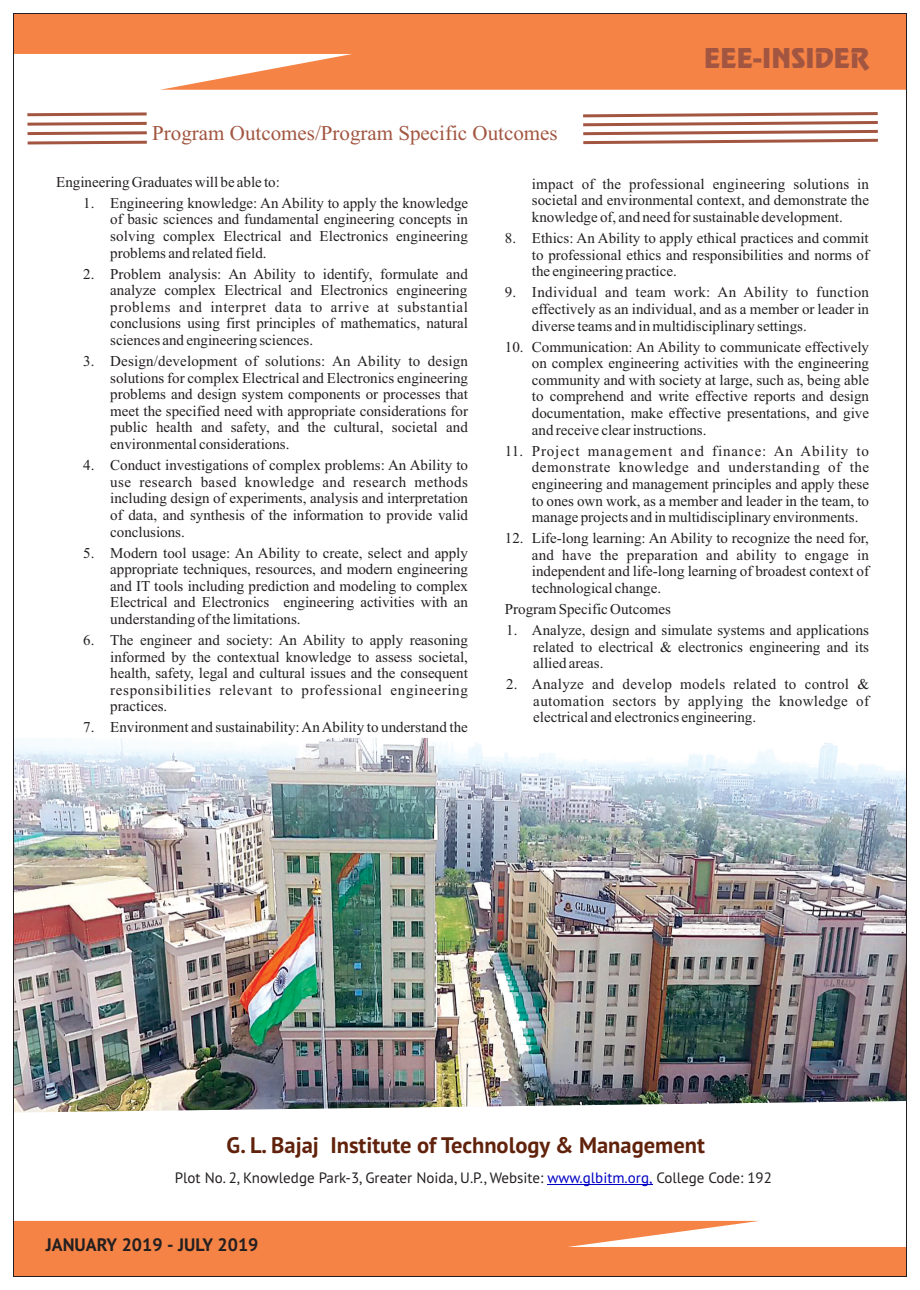
<style>
.page{position:relative;width:920px;height:1290px;background:#fff}
.page>*{position:absolute;margin:0;border:0;box-sizing:border-box;transform-origin:0 0}
.t1{font:27px "Revue BT";color:#a25641}
.t2{font:700 22.5px "PT Sans";color:#61220c}
.t3{font:21px "Times New Roman";color:#a25641}
.t4{font:700 18px "PT Sans";color:#231f20}
.t5{font:15px/16.6px "Times New Roman";color:#231f20;text-align:justify}
.t6{font:15px "PT Sans";color:#231f20}
.s1{color:#0000c4}
</style>
<div class="page">
<img style="left:15px;top:738px;width:890px;height:374px">
<svg style="left:15px;top:15px;width:890px;height:75px;background:#f6935d"></svg>
<svg style="left:15px;top:1221px;width:890px;height:53px;background:#f6935d"></svg>
<svg style="left:583px;top:112px;width:295px;height:33px"></svg>
<svg style="left:27px;top:112px;width:120px;height:33px"></svg>
<hr style="left:547px;top:1184px;width:102px;height:1px;background:#0000c4">
<h1 class="t1" style="left:704px;top:48px;width:166px">EEE-INSIDER</h1>
<h3 class="t3" style="left:152px;top:125px;width:407px">Program Outcomes/Program Specific Outcomes</h3>
<p class="t5" style="left:56px;top:175px;width:225px">Engineering Graduates will be able to:</p>
<p class="t5" style="left:110px;top:196px;width:359px;text-indent:-27px">1. Engineering knowledge: An Ability to apply the knowledge of basic sciences and fundamental engineering concepts in solving complex Electrical and Electronics engineering problems and related field.</p>
<p class="t5" style="left:110px;top:267px;width:359px;text-indent:-27px">2. Problem analysis: An Ability to identify, formulate and analyze complex Electrical and Electronics engineering problems and interpret data to arrive at substantial conclusions using first principles of mathematics, natural sciences and engineering sciences.</p>
<p class="t5" style="left:110px;top:354px;width:359px;text-indent:-27px">3. Design/development of solutions: An Ability to design solutions for complex Electrical and Electronics engineering problems and design system components or processes that meet the specified need with appropriate considerations for public health and safety, and the cultural, societal and environmental considerations.</p>
<p class="t5" style="left:110px;top:458px;width:359px;text-indent:-27px">4. Conduct investigations of complex problems: An Ability to use research based knowledge and research methods including design of experiments, analysis and interpretation of data, and synthesis of the information to provide valid conclusions.</p>
<p class="t5" style="left:110px;top:546px;width:359px;text-indent:-27px">5. Modern tool usage: An Ability to create, select and apply appropriate techniques, resources, and modern engineering and IT tools including prediction and modeling to complex Electrical and Electronics engineering activities with an understanding of the limitations.</p>
<p class="t5" style="left:110px;top:633px;width:359px;text-indent:-27px">6. The engineer and society: An Ability to apply reasoning informed by the contextual knowledge to assess societal, health, safety, legal and cultural issues and the consequent responsibilities relevant to professional engineering practices.</p>
<p class="t5" style="left:83px;top:720px;width:386px">7. Environment and sustainability: An Ability to understand the</p>
<p class="t5" style="left:532px;top:177px;width:339px">impact of the professional engineering solutions in societal and environmental context, and demonstrate the knowledge of, and need for sustainable development.</p>
<p class="t5" style="left:532px;top:231px;width:339px;text-indent:-27px">8. Ethics: An Ability to apply ethical practices and commit to professional ethics and responsibilities and norms of the engineering practice.</p>
<p class="t5" style="left:532px;top:285px;width:339px;text-indent:-27px">9. Individual and team work: An Ability to function effectively as an individual, and as a member or leader in diverse teams and in multidisciplinary settings.</p>
<p class="t5" style="left:532px;top:340px;width:339px;text-indent:-27px">10. Communication: An Ability to communicate effectively on complex engineering activities with the engineering community and with society at large, such as, being able to comprehend and write effective reports and design documentation, make effective presentations, and give and receive clear instructions.</p>
<p class="t5" style="left:532px;top:444px;width:339px;text-indent:-27px">11. Project management and finance: An Ability to demonstrate knowledge and understanding of the engineering and management principles and apply these to ones own work, as a member and leader in the team, to manage projects and in multidisciplinary environments.</p>
<p class="t5" style="left:532px;top:531px;width:339px;text-indent:-27px">12. Life-long learning: An Ability to recognize the need for, and have the preparation and ability to engage in independent and life-long learning of broadest context of technological change.</p>
<p class="t5" style="left:505px;top:602px;width:168px">Program Specific Outcomes</p>
<p class="t5" style="left:533px;top:623px;width:337px;text-indent:-27px">1. Analyze, design and simulate systems and applications related to electrical &amp; electronics engineering and its allied areas.</p>
<p class="t5" style="left:533px;top:677px;width:337px;text-indent:-27px">2. Analyze and develop models related to control &amp; automation sectors by applying the knowledge of electrical and electronics engineering.</p>
<h2 class="t2" style="left:227px;top:1136px;width:480px">G. L. Bajaj Institute of Technology &amp; Management</h2>
<p class="t6" style="left:175px;top:1171px;width:599px">Plot No. 2, Knowledge Park-3, Greater Noida, U.P., Website: <span class="s1">www.glbitm.org,</span> College Code: 192</p>
<p class="t4" style="left:46px;top:1237px;width:214px">JANUARY 2019 - JULY 2019</p>
</div>
